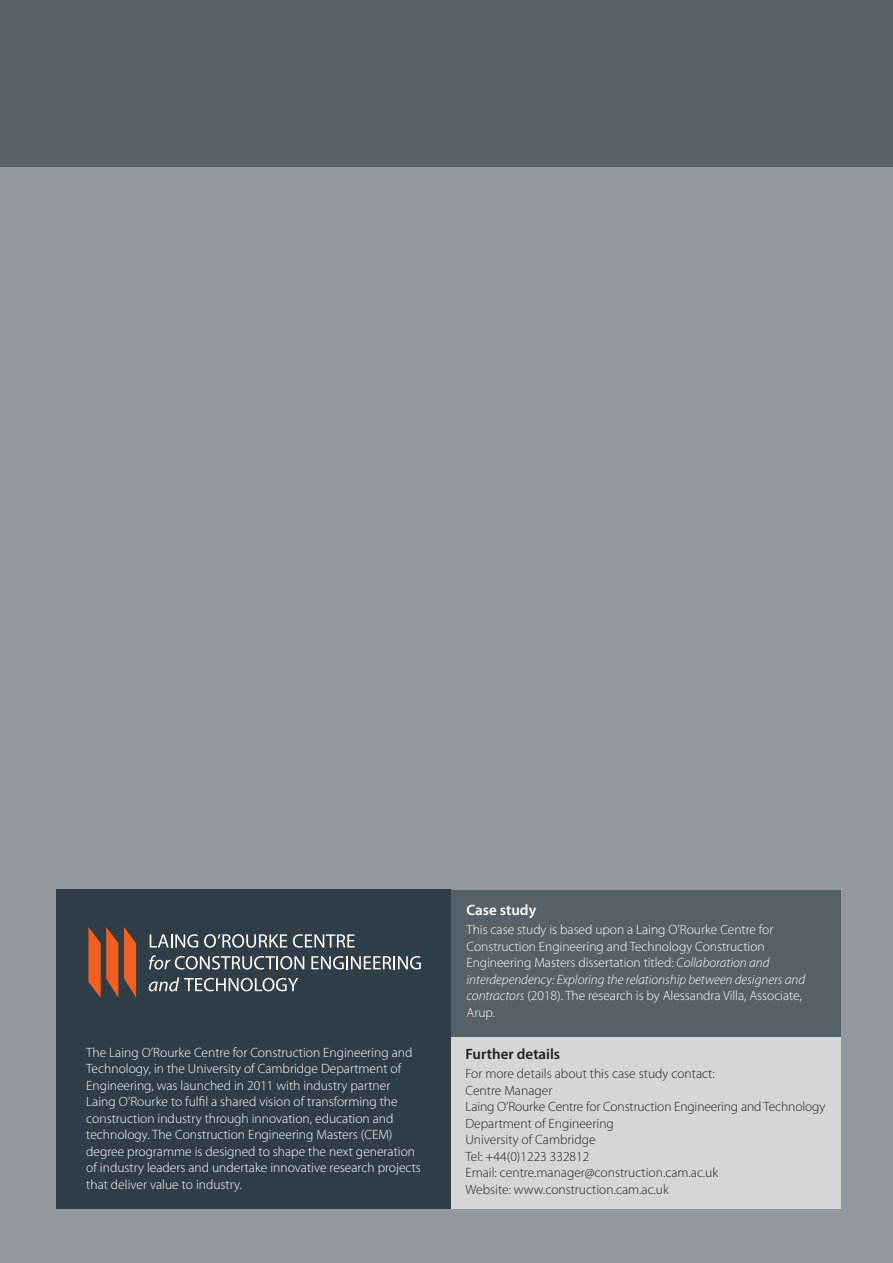
<style>
.page{position:relative;width:893px;height:1263px;background:#fff}
.page>*{position:absolute;margin:0;border:0;box-sizing:border-box;transform-origin:0 0}
.t1{font:600 15px "Myriad Pro";color:#231f20}
.t2{font:600 15px "Myriad Pro";color:#fff}
.t3{font:300 13.5px/16.5px "Myriad Pro";color:#fff}
.t4{font:300 13.5px "Myriad Pro";color:#231f20}
.s1{font-style:italic}
</style>
<div class="page">
<div style="left:0;top:155px;width:893px;height:1108px;background:#93989f"></div>
<div style="left:448px;top:1035px;width:393px;height:174px;background:#d4d5d7"></div>
<div style="left:448px;top:890px;width:393px;height:146px;background:#566169"></div>
<div style="left:56px;top:890px;width:394px;height:319px;background:#313e48"></div>
<div style="left:0;top:0;width:893px;height:166px;background:#566169"></div>
<svg style="left:150px;top:934px;width:48px;height:14px"></svg>
<svg style="left:204px;top:934px;width:83px;height:14px"></svg>
<svg style="left:293px;top:934px;width:62px;height:14px"></svg>
<svg style="left:149px;top:955px;width:155px;height:14px"></svg>
<svg style="left:311px;top:956px;width:110px;height:13px"></svg>
<svg style="left:149px;top:977px;width:149px;height:14px"></svg>
<svg style="left:124px;top:927px;width:12px;height:71px"></svg>
<svg style="left:88px;top:927px;width:30px;height:71px"></svg>
<p class="t3" style="left:86px;top:1044px;width:336px">The Laing O’Rourke Centre for Construction Engineering and Technology, in the University of Cambridge Department of Engineering, was launched in 2011 with industry partner Laing O’Rourke to fulfil a shared vision of transforming the construction industry through innovation, education and technology. The Construction Engineering Masters (CEM) degree programme is designed to shape the next generation of industry leaders and undertake innovative research projects that deliver value to industry.</p>
<p class="t2" style="left:466px;top:900px;width:71px">Case study</p>
<p class="t3" style="left:466px;top:922px;width:340px">This case study is based upon a Laing O’Rourke Centre for Construction Engineering and Technology Construction Engineering Masters dissertation titled: <span class="s1">Collaboration and interdependency: Exploring the relationship between designers and contractors</span> (2018). The research is by Alessandra Villa, Associate, Arup.</p>
<p class="t1" style="left:465px;top:1044px;width:96px">Further details</p>
<p class="t4" style="left:465px;top:1066px;width:251px">For more details about this case study contact:</p>
<p class="t4" style="left:465px;top:1083px;width:88px">Centre Manager</p>
<p class="t4" style="left:465px;top:1099px;width:361px">Laing O’Rourke Centre for Construction Engineering and Technology</p>
<p class="t4" style="left:465px;top:1116px;width:150px">Department of Engineering</p>
<p class="t4" style="left:465px;top:1132px;width:132px">University of Cambridge</p>
<p class="t4" style="left:465px;top:1149px;width:125px">Tel: +44(0)1223 332812</p>
<p class="t4" style="left:465px;top:1165px;width:254px">Email: centre.manager@construction.cam.ac.uk</p>
<p class="t4" style="left:465px;top:1182px;width:205px">Website: www.construction.cam.ac.uk</p>
</div>
